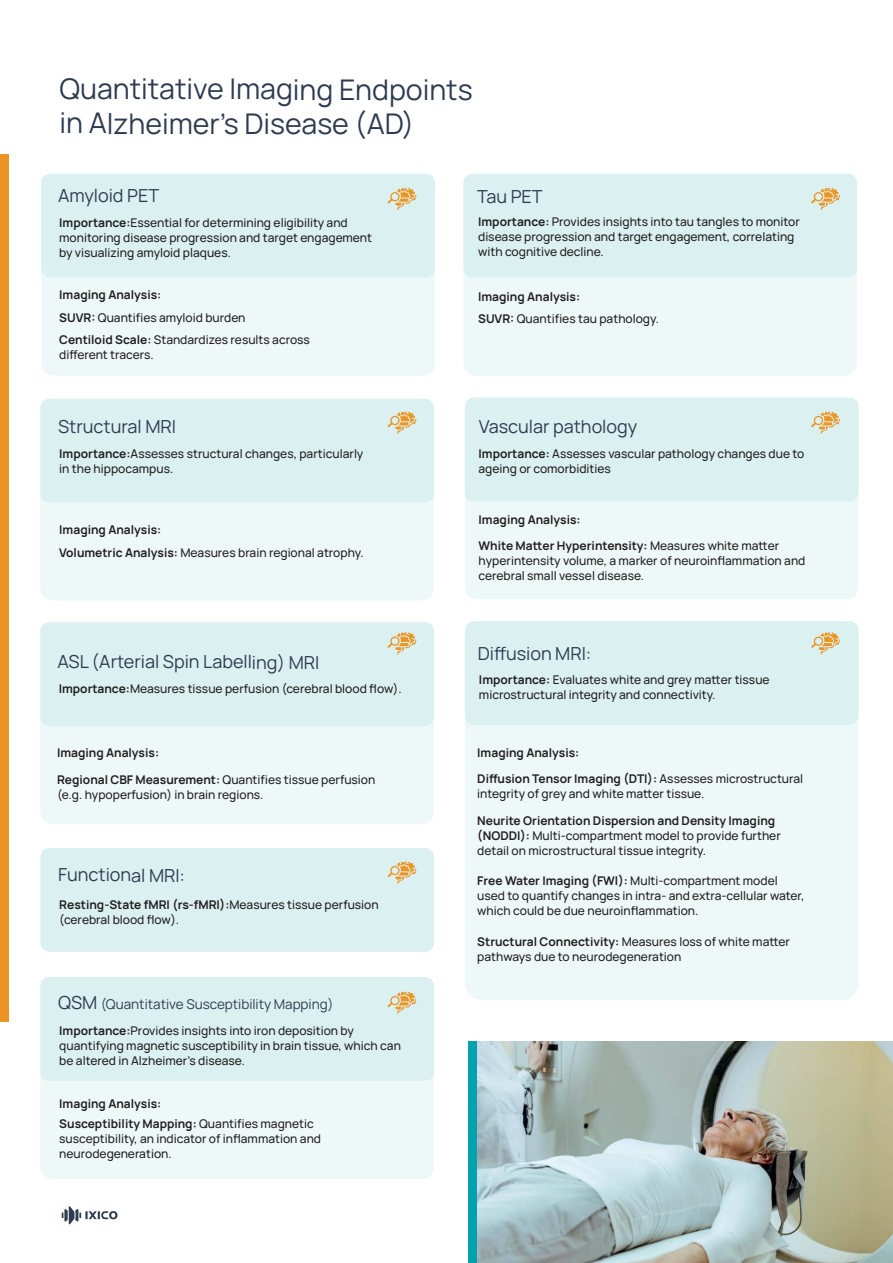
<style>
.page{position:relative;width:893px;height:1263px;background:#fff}
.page>*{position:absolute;margin:0;border:0;box-sizing:border-box;transform-origin:0 0}
.t1{font:28.5px/34.5px "Manrope";letter-spacing:-.005em;color:#2e3c51}
.t2{font:18px "Manrope";letter-spacing:-.005em;color:#2e3c51}
.t3{font:13.5px "Manrope";letter-spacing:-.005em;color:#2e3c51}
.t4{font:500 12px/15px "Manrope";color:#231f20}
.t5{font:700 12px "Manrope";color:#231f20}
.s1{font-weight:700}
.s2{font-size:18px}
</style>
<div class="page">
<img style="left:477px;top:1041px;width:416px;height:222px">
<div style="left:41px;top:174px;width:394px;height:202px;background:#eef8f8;border-radius:12px"></div>
<div style="left:41px;top:174px;width:394px;height:103px;background:#dbf0f0;border-radius:9px"></div>
<div style="left:40px;top:399px;width:394px;height:201px;background:#eef8f8;border-radius:12px"></div>
<div style="left:40px;top:399px;width:394px;height:103px;background:#dbf0f0;border-radius:9px"></div>
<div style="left:465px;top:398px;width:393px;height:201px;background:#eef8f8;border-radius:12px"></div>
<div style="left:465px;top:398px;width:393px;height:103px;background:#dbf0f0;border-radius:9px"></div>
<div style="left:40px;top:622px;width:394px;height:202px;background:#eef8f8;border-radius:12px"></div>
<div style="left:40px;top:622px;width:394px;height:104px;background:#dbf0f0;border-radius:9px"></div>
<div style="left:40px;top:848px;width:394px;height:104px;background:#dbf0f0;border-radius:9px"></div>
<div style="left:40px;top:977px;width:394px;height:202px;background:#eef8f8;border-radius:12px"></div>
<div style="left:40px;top:977px;width:394px;height:104px;background:#dbf0f0;border-radius:9px"></div>
<div style="left:465px;top:621px;width:393px;height:379px;background:#eef8f8;border-radius:17px"></div>
<div style="left:465px;top:621px;width:393px;height:104px;background:#dbf0f0;border-radius:9px"></div>
<div style="left:463px;top:174px;width:394px;height:202px;background:#eef8f8;border-radius:12px"></div>
<div style="left:463px;top:174px;width:394px;height:103px;background:#dbf0f0;border-radius:9px"></div>
<div style="left:468px;top:1041px;width:9px;height:222px;background:#04a2ae"></div>
<svg style="left:62px;top:1206px;width:55px;height:18px"></svg>
<svg style="left:388px;top:188px;width:28px;height:22px"></svg>
<svg style="left:811px;top:188px;width:29px;height:22px"></svg>
<svg style="left:388px;top:411px;width:28px;height:23px"></svg>
<svg style="left:811px;top:411px;width:29px;height:23px"></svg>
<svg style="left:388px;top:632px;width:28px;height:22px"></svg>
<svg style="left:388px;top:861px;width:28px;height:23px"></svg>
<svg style="left:388px;top:991px;width:28px;height:23px"></svg>
<svg style="left:811px;top:632px;width:29px;height:22px"></svg>
<div style="left:0;top:154px;width:9px;height:868px;background:#ed9523"></div>
<h1 class="t1" style="left:59px;top:71px;width:415px">Quantitative Imaging Endpoints in Alzheimer’s Disease (AD)</h1>
<h2 class="t2" style="left:58px;top:183px;width:102px">Amyloid PET</h2>
<p class="t4" style="left:59px;top:215px;width:314px"><span class="s1">Importance:</span>Essential for determining eligibility and monitoring disease progression and target engagement by visualizing amyloid plaques.</p>
<p class="t5" style="left:59px;top:286px;width:104px">Imaging Analysis:</p>
<p class="t4" style="left:59px;top:306px;width:252px;line-height:22px"><span class="s1">SUVR:</span> Quantifies amyloid burden<br><span class="s1">Centiloid Scale:</span> Standardizes results across</p>
<p class="t4" style="left:59px;top:347px;width:96px">different tracers.</p>
<h2 class="t2" style="left:58px;top:414px;width:119px">Structural MRI</h2>
<p class="t4" style="left:59px;top:445px;width:306px"><span class="s1">Importance:</span>Assesses structural changes, particularly in the hippocampus.</p>
<p class="t5" style="left:59px;top:521px;width:104px">Imaging Analysis:</p>
<p class="t4" style="left:59px;top:545px;width:306px"><span class="s1">Volumetric Analysis:</span> Measures brain regional atrophy.</p>
<h2 class="t2" style="left:58px;top:649px;width:263px">ASL (Arterial Spin Labelling) MRI</h2>
<p class="t4" style="left:59px;top:681px;width:344px"><span class="s1">Importance:</span>Measures tissue perfusion (cerebral blood flow).</p>
<p class="t5" style="left:57px;top:744px;width:104px">Imaging Analysis:</p>
<p class="t4" style="left:57px;top:771px;width:320px"><span class="s1">Regional CBF Measurement:</span> Quantifies tissue perfusion (e.g. hypoperfusion) in brain regions.</p>
<h2 class="t2" style="left:58px;top:862px;width:128px">Functional MRI:</h2>
<p class="t4" style="left:59px;top:896px;width:321px"><span class="s1">Resting-State fMRI (rs-fMRI):</span>Measures tissue perfusion (cerebral blood flow).</p>
<p class="t3" style="left:58px;top:995px;width:277px"><span class="s2">QSM</span> (Quantitative Susceptibility Mapping)</p>
<p class="t4" style="left:59px;top:1023px;width:343px"><span class="s1">Importance:</span>Provides insights into iron deposition by quantifying magnetic susceptibility in brain tissue, which can be altered in Alzheimer’s disease.</p>
<p class="t5" style="left:59px;top:1095px;width:104px">Imaging Analysis:</p>
<p class="t4" style="left:59px;top:1115px;width:263px"><span class="s1">Susceptibility Mapping:</span> Quantifies magnetic susceptibility, an indicator of inflammation and neurodegeneration.</p>
<h2 class="t2" style="left:477px;top:184px;width:67px">Tau PET</h2>
<p class="t4" style="left:478px;top:214px;width:323px"><span class="s1">Importance:</span> Provides insights into tau tangles to monitor disease progression and target engagement, correlating with cognitive decline.</p>
<p class="t5" style="left:478px;top:288px;width:104px">Imaging Analysis:</p>
<p class="t4" style="left:478px;top:311px;width:182px"><span class="s1">SUVR:</span> Quantifies tau pathology.</p>
<h2 class="t2" style="left:479px;top:414px;width:160px">Vascular pathology</h2>
<p class="t4" style="left:479px;top:446px;width:327px"><span class="s1">Importance:</span> Assesses vascular pathology changes due to ageing or comorbidities</p>
<p class="t5" style="left:479px;top:511px;width:104px">Imaging Analysis:</p>
<p class="t4" style="left:479px;top:538px;width:328px"><span class="s1">White Matter Hyperintensity:</span> Measures white matter hyperintensity volume, a marker of neuroinflammation and cerebral small vessel disease.</p>
<h2 class="t2" style="left:478px;top:641px;width:115px">Diffusion MRI:</h2>
<p class="t4" style="left:479px;top:672px;width:292px"><span class="s1">Importance:</span> Evaluates white and grey matter tissue microstructural integrity and connectivity.</p>
<p class="t5" style="left:477px;top:744px;width:104px">Imaging Analysis:</p>
<p class="t4" style="left:477px;top:771px;width:327px"><span class="s1">Diffusion Tensor Imaging (DTI):</span> Assesses microstructural integrity of grey and white matter tissue.</p>
<p class="t4" style="left:477px;top:812px;width:305px"><span class="s1">Neurite Orientation Dispersion and Density Imaging (NODDI):</span> Multi-compartment model to provide further detail on microstructural tissue integrity.</p>
<p class="t4" style="left:477px;top:872px;width:329px"><span class="s1">Free Water Imaging (FWI):</span> Multi-compartment model used to quantify changes in intra- and extra-cellular water, which could be due neuroinflammation.</p>
<p class="t4" style="left:477px;top:934px;width:314px"><span class="s1">Structural Connectivity:</span> Measures loss of white matter pathways due to neurodegeneration</p>
</div>
